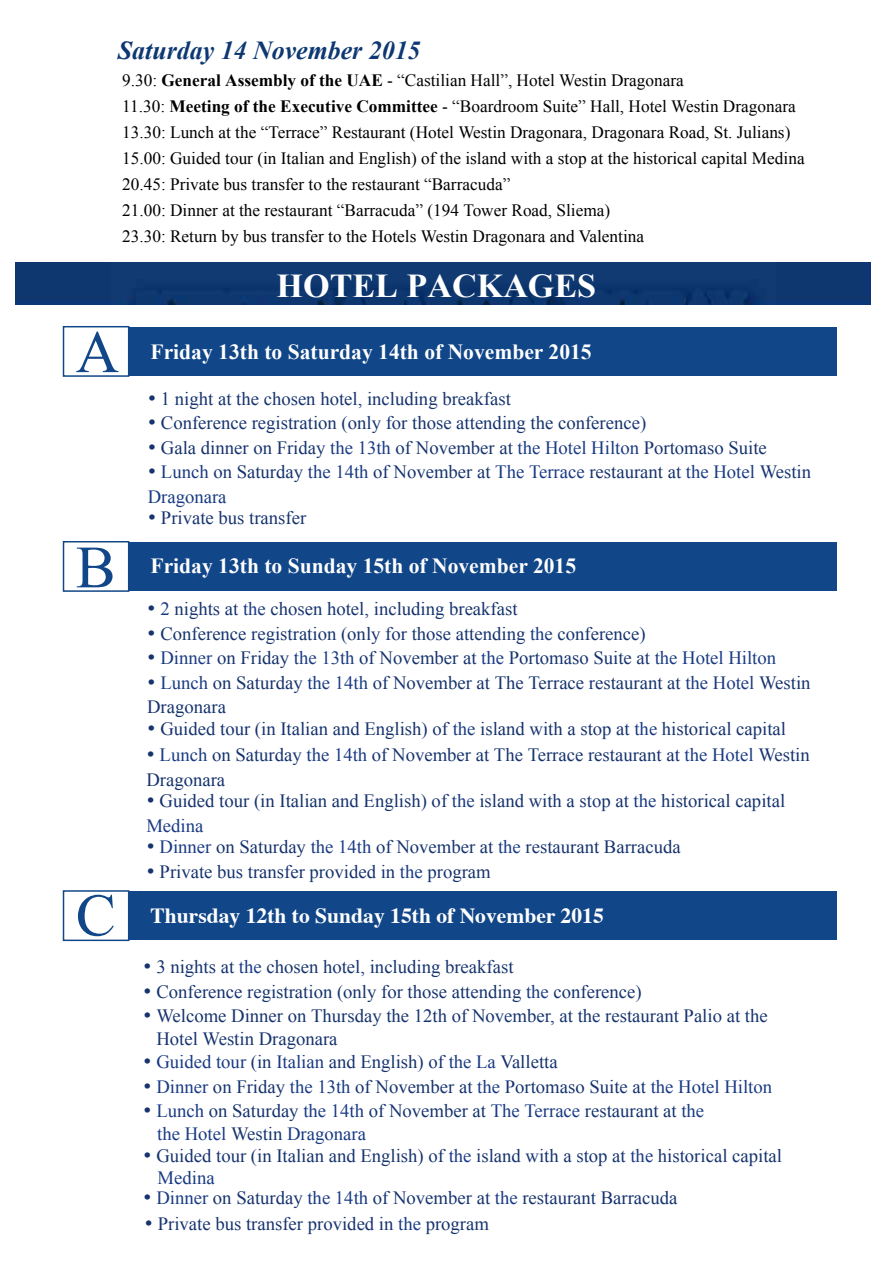
<style>
.page{position:relative;width:893px;height:1263px;background:#fff}
.page>*{position:absolute;margin:0;border:0;box-sizing:border-box;transform-origin:0 0}
.t1{font:60px "Times New Roman";color:#114688}
.t2{font:700 33.3px "Times New Roman";color:#fff}
.t3{font:italic 700 25.95px "Times New Roman";color:#0e3872}
.t4{font:700 21.6px "Times New Roman";color:#fff}
.t5{font:700 21.6px "Times";color:#fff}
.t6{font:18.75px/24.5px "Times New Roman";color:#16336e}
.t7{font:18.75px "Times New Roman";color:#193a83}
.t8{font:17.25px/26px "Times New Roman";color:#000}
.s1{font-weight:700}
.s2{color:#193a83}
.s3{color:#16336e}
</style>
<div class="page">
<div style="left:15px;top:262px;width:855px;height:43px;background:#0e3770"></div>
<div style="left:128px;top:542px;width:708px;height:49px;background:#114688"></div>
<div style="left:129px;top:327px;width:708px;height:49px;background:#114688"></div>
<div style="left:128px;top:891px;width:708px;height:49px;background:#114688"></div>
<div style="left:63px;top:326px;width:66px;height:51px;border:2px solid #114688"></div>
<div style="left:63px;top:541px;width:66px;height:51px;border:2px solid #114688"></div>
<div style="left:63px;top:890px;width:66px;height:51px;border:2px solid #114688"></div>
<h3 class="t3" style="left:118px;top:32px;width:304px">Saturday 14 November 2015</h3>
<p class="t8" style="left:122px;top:67px;width:684px">9.30: <span class="s1">General Assembly of the UAE</span> - “Castilian Hall”, Hotel Westin Dragonara<br>11.30: <span class="s1">Meeting of the Executive Committee</span> - “Boardroom Suite” Hall, Hotel Westin Dragonara 13.30: Lunch at the “Terrace” Restaurant (Hotel Westin Dragonara, Dragonara Road, St. Julians)<br>15.00: Guided tour (in Italian and English) of the island with a stop at the historical capital Medina 20.45: Private bus transfer to the restaurant “Barracuda”<br>21.00: Dinner at the restaurant “Barracuda” (194 Tower Road, Sliema)<br>23.30: Return by bus transfer to the Hotels Westin Dragonara and Valentina</p>
<h2 class="t2" style="left:276px;top:262px;width:321px">HOTEL PACKAGES</h2>
<h1 class="t1" style="left:76px;top:312px;width:45px">A</h1>
<h1 class="t1" style="left:76px;top:527px;width:42px">B</h1>
<h1 class="t1" style="left:76px;top:875px;width:42px">C</h1>
<p class="t4" style="left:150px;top:337px;width:442px">Friday 13th to Saturday 14th of November 2015</p>
<p class="t6" style="left:148px;top:386px;width:364px">• 1 night at the chosen hotel, including breakfast</p>
<p class="t6" style="left:148px;top:411px;width:500px">• Conference registration (only for those attending the conference)</p>
<p class="t6" style="left:148px;top:435px;width:620px">• Gala dinner on Friday <span class="s2">the 13th</span> of November at <span class="s2">the Hotel Hilton</span> Portomaso Suite</p>
<p class="t6" style="left:148px;top:460px;width:665px">• <span class="s2">Lunch</span> on Saturday <span class="s2">the 14th</span> of November at <span class="s2">The Terrace</span> restaurant at <span class="s2">the Hotel</span> Westin<br><span class="s2">Dragonara</span></p>
<p class="t6" style="left:148px;top:506px;width:160px">• Private bus transfer</p>
<p class="t4" style="left:150px;top:551px;width:427px">Friday 13th to Sunday 15th of November 2015</p>
<p class="t6" style="left:147px;top:596px;width:372px">• <span class="s2">2</span> nights at <span class="s2">the</span> chosen hotel, including breakfast</p>
<p class="t6" style="left:147px;top:621px;width:500px">• Conference registration (only for those attending <span class="s2">the</span> conference)</p>
<p class="t6" style="left:147px;top:645px;width:630px">• <span class="s2">Dinner</span> on Friday <span class="s2">the 13th</span> of November at <span class="s2">the</span> Portomaso Suite at <span class="s2">the Hotel Hilton</span></p>
<p class="t6" style="left:147px;top:670px;width:665px">• <span class="s2">Lunch</span> on Saturday <span class="s2">the 14th</span> of November at The Terrace restaurant at <span class="s2">the Hotel</span> Westin<br>Dragonara</p>
<p class="t6" style="left:147px;top:716px;width:640px">• Guided tour (in Italian and English) of <span class="s2">the</span> island with a stop at <span class="s2">the</span> historical capital</p>
<p class="t6" style="left:146px;top:742px;width:665px">• <span class="s2">Lunch</span> on Saturday <span class="s2">the 14th</span> of November at The Terrace restaurant at <span class="s2">the Hotel</span> Westin<br>Dragonara</p>
<p class="t6" style="left:146px;top:789px;width:640px">• Guided tour (in Italian and English) of <span class="s2">the</span> island with a stop at <span class="s2">the</span> historical capital<br><span class="s2">Medina</span></p>
<p class="t6" style="left:146px;top:835px;width:536px">• <span class="s2">Dinner</span> on Saturday <span class="s2">the 14th</span> of November at <span class="s2">the</span> restaurant Barracuda</p>
<p class="t6" style="left:146px;top:859px;width:346px">• Private bus transfer provided in <span class="s2">the</span> program</p>
<p class="t5" style="left:150px;top:895px;width:454px">Thursday 12th to Sunday 15th of November 2015</p>
<p class="t6" style="left:143px;top:955px;width:372px">• 3 nights at <span class="s2">the</span> chosen hotel, including breakfast</p>
<p class="t6" style="left:143px;top:979px;width:500px">• Conference registration (only for those attending <span class="s2">the</span> conference)</p>
<p class="t6" style="left:156px;top:1005px;width:613px;line-height:22.5px;text-indent:-13px">• Welcome Dinner on Thursday the 12th of November, at the restaurant Palio at the<br>Hotel Westin Dragonara</p>
<p class="t6" style="left:143px;top:1050px;width:416px">• <span class="s2">Guided tour</span> (in <span class="s2">Italian</span> and English) of <span class="s2">the La</span> Valletta</p>
<p class="t6" style="left:143px;top:1074px;width:630px">• <span class="s2">Dinner</span> on Friday <span class="s2">the 13th</span> of November at <span class="s2">the</span> Portomaso Suite at <span class="s2">the Hotel Hilton</span></p>
<p class="t6" style="left:143px;top:1099px;width:562px">• <span class="s2">Lunch</span> on Saturday <span class="s2">the 14th</span> of November at <span class="s2">The Terrace</span> restaurant at <span class="s2">the</span></p>
<p class="t6" style="left:143px;top:1143px;width:640px">• Guided tour (in Italian and English) of <span class="s2">the</span> island with a stop at <span class="s2">the</span> historical capital</p>
<p class="t6" style="left:143px;top:1185px;width:536px">• <span class="s2">Dinner</span> on Saturday <span class="s2">the 14th</span> of November at <span class="s2">the</span> restaurant Barracuda</p>
<p class="t6" style="left:144px;top:1211px;width:346px">• Private bus transfer provided in <span class="s2">the</span> program</p>
<p class="t7" style="left:157px;top:1121px;width:210px">the Hotel <span class="s3">Westin</span> Dragonara</p>
<p class="t7" style="left:158px;top:1165px;width:59px">Medina</p>
</div>
